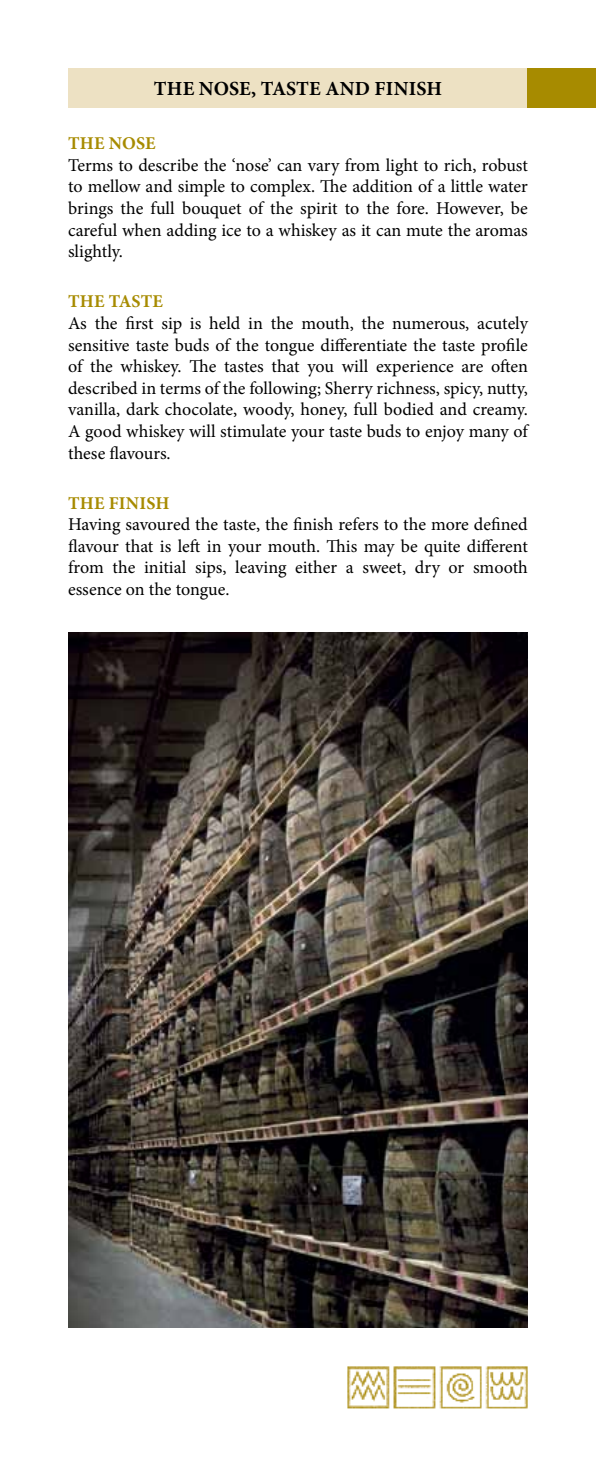
<style>
.page{position:relative;width:596px;height:1475px;background:#fff}
.page>*{position:absolute;margin:0;border:0;box-sizing:border-box;transform-origin:0 0}
.t1{font:700 20px "Minion Pro";letter-spacing:.01em;color:#000}
.t2{font:18px/21.6px "Minion Pro";color:#000;text-align:justify}
.t3{font:700 18px "Minion Pro";letter-spacing:.01em;color:#a78b00}
</style>
<div class="page">
<img style="left:347px;top:1366px;width:181px;height:43px">
<div style="left:68px;top:68px;width:459px;height:40px;background:#ede1c3"></div>
<div style="left:527px;top:68px;width:68px;height:40px;background:#a78b00"></div>
<img style="left:68px;top:632px;width:459px;height:695px">
<p class="t1" style="left:154px;top:75px;width:290px">THE NOSE, TASTE AND FINISH</p>
<p class="t3" style="left:68px;top:131px;width:89px">THE NOSE</p>
<p class="t2" style="left:68px;top:154px;width:461px">Terms to describe the ‘nose’ can vary from light to rich, robust to mellow and simple to complex. The addition of a little water brings the full bouquet of the spirit to the fore. However, be careful when adding ice to a whiskey as it can mute the aromas slightly.</p>
<p class="t3" style="left:68px;top:289px;width:96px">THE TASTE</p>
<p class="t2" style="left:68px;top:312px;width:461px">As the first sip is held in the mouth, the numerous, acutely sensitive taste buds of the tongue differentiate the taste profile of the whiskey. The tastes that you will experience are often described in terms of the following; Sherry richness, spicy, nutty, vanilla, dark chocolate, woody, honey, full bodied and creamy.<br>A good whiskey will stimulate your taste buds to enjoy many of these flavours.</p>
<p class="t3" style="left:68px;top:490px;width:103px">THE FINISH</p>
<p class="t2" style="left:68px;top:513px;width:461px">Having savoured the taste, the finish refers to the more defined flavour that is left in your mouth. This may be quite different from the initial sips, leaving either a sweet, dry or smooth essence on the tongue.</p>
</div>
